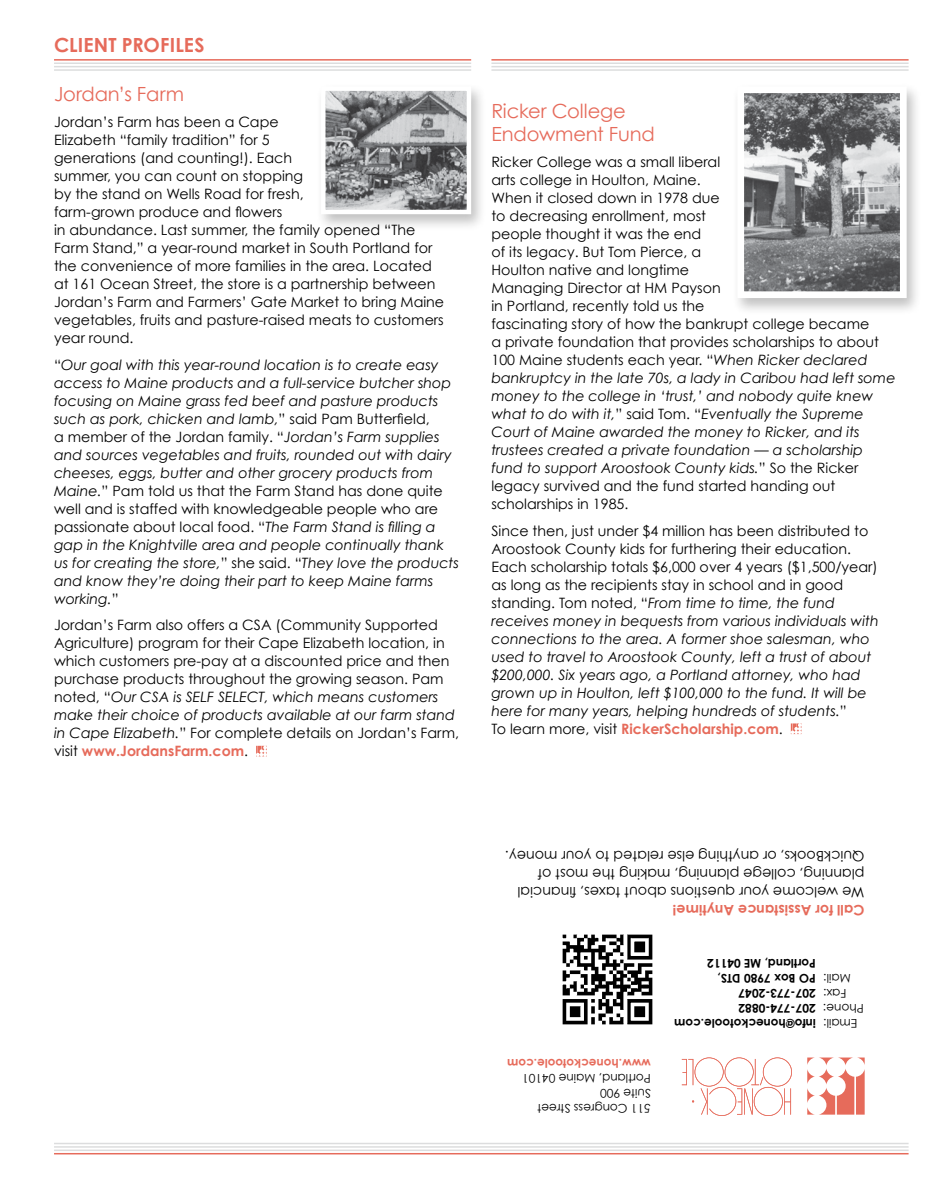
<style>
.page{position:relative;width:943px;height:1188px;background:#fff}
.page>*{position:absolute;margin:0;border:0;box-sizing:border-box;transform-origin:0 0}
.t1{font:19.5px/22.5px "Century Gothic";letter-spacing:-.01em;color:#e66b5b}
.t2{font:700 19.5px "Century Gothic";letter-spacing:.01em;color:#e66b5b}
.t3{font:14.25px/18px "Century Gothic";color:#000}
.t4{font:italic 14.25px/18px "Century Gothic";color:#000}
.t5{font:700 14.25px "Century Gothic";color:#e66b5b}
.t6{font:700 12px "Century Gothic";color:#000}
.t7{font:12px/15px "Century Gothic";color:#000}
.t8{font:700 12px "Century Gothic";color:#e66b5b}
.s1{font-style:normal}
.s2{font-style:italic}
.s3{font-weight:700;color:#e66b5b}
.s4{font-weight:700;font-style:normal;color:#e66b5b}
</style>
<div class="page">
<img style="left:562px;top:934px;width:91px;height:91px">
<hr style="left:54px;top:1153px;width:854px;height:1px;background:#e66b5b">
<hr style="left:54px;top:1150px;width:854px;height:1px;background:#dcddde">
<hr style="left:54px;top:1146px;width:854px;height:2px;background:#dcddde">
<hr style="left:54px;top:1143px;width:854px;height:1px;background:#dcddde">
<div style="left:731px;top:83px;width:190px;height:233px;background:#000;opacity:.25"></div>
<img style="left:745px;top:94px;width:153px;height:196px">
<div style="left:737px;top:86px;width:169px;height:212px;border:7px solid #fff"></div>
<div style="left:315px;top:83px;width:171px;height:149px;background:#000;opacity:.25"></div>
<img style="left:326px;top:91px;width:140px;height:118px">
<div style="left:321px;top:86px;width:150px;height:128px;border:4px solid #fff"></div>
<hr style="left:54px;top:59px;width:417px;height:2px;background:#e66b5b">
<hr style="left:54px;top:62px;width:417px;height:2px;background:#dcddde">
<hr style="left:54px;top:66px;width:417px;height:1px;background:#dcddde">
<hr style="left:54px;top:69px;width:417px;height:2px;background:#dcddde">
<hr style="left:491px;top:59px;width:417px;height:2px;background:#e66b5b">
<hr style="left:491px;top:62px;width:417px;height:2px;background:#dcddde">
<hr style="left:491px;top:66px;width:417px;height:1px;background:#dcddde">
<hr style="left:491px;top:69px;width:417px;height:2px;background:#dcddde">
<svg style="left:807px;top:1058px;width:57px;height:57px"></svg>
<svg style="left:681px;top:1057px;width:110px;height:59px"></svg>
<svg style="left:790px;top:723px;width:11px;height:11px"></svg>
<svg style="left:256px;top:746px;width:11px;height:10px"></svg>
<h1 class="t2" style="left:54px;top:33px;width:140px">client profiles</h1>
<h1 class="t1" style="left:54px;top:82px;width:131px">Jordan’s Farm</h1>
<p class="t3" style="left:54px;top:113px;width:391px">Jordan’s Farm has been a Cape<br>Elizabeth “family tradition” for 5<br>generations (and counting!). Each<br>summer, you can count on stopping<br>by the stand on Wells Road for fresh,<br>farm-grown produce and flowers<br>in abundance. Last summer, the family opened “The Farm Stand,” a year-round market in South Portland for the convenience of more families in the area. Located at 161 Ocean Street, the store is a partnership between Jordan’s Farm and Farmers’ Gate Market to bring Maine vegetables, fruits and pasture-raised meats to customers year round.</p>
<p class="t4" style="left:54px;top:355px;width:406px"><span class="s1">“</span>Our goal with this year-round location is to create easy access to Maine products and a full-service butcher shop focusing on Maine grass fed beef and pasture products such as pork, chicken and lamb,<span class="s1">” said Pam Butterfield,<br>a member of the Jordan family. “</span>Jordan’s Farm supplies and sources vegetables and fruits, rounded out with dairy cheeses, eggs, butter and other grocery products from Maine.<span class="s1">” Pam told us that the Farm Stand has done quite well and is staffed with knowledgeable people who are passionate about local food. “</span>The Farm Stand is filling a gap in the Knightville area and people continually thank us for creating the store,<span class="s1">” she said. “</span>They love the products and know they’re doing their part to keep Maine farms working.<span class="s1">”</span></p>
<p class="t3" style="left:54px;top:616px;width:406px">Jordan’s Farm also offers a CSA (Community Supported Agriculture) program for their Cape Elizabeth location, in which customers pre-pay at a discounted price and then purchase products throughout the growing season. Pam noted, “<span class="s2">Our CSA is SELF SELECT, which means customers make their choice of products available at our farm stand in Cape Elizabeth.</span>” For complete details on Jordan’s Farm, visit <span class="s3">www.JordansFarm.com</span>.</p>
<h1 class="t1" style="left:491px;top:100px;width:165px">Ricker College<br>Endowment Fund</h1>
<p class="t3" style="left:491px;top:153px;width:405px">Ricker College was a small liberal<br>arts college in Houlton, Maine.<br>When it closed down in 1978 due<br>to decreasing enrollment, most<br>people thought it was the end<br>of its legacy. But Tom Pierce, a<br>Houlton native and longtime<br>Managing Director at HM Payson<br>in Portland, recently told us the<br>fascinating story of how the bankrupt college became<br>a private foundation that provides scholarships to about 100 Maine students each year. “<span class="s2">When Ricker declared bankruptcy in the late 70s, a lady in Caribou had left some money to the college in ‘trust,’ and nobody quite knew what to do with it,</span>” said Tom. “<span class="s2">Eventually the Supreme Court of Maine awarded the money to Ricker, and its trustees created a private foundation — a scholarship fund to support Aroostook County kids.</span>” So the Ricker legacy survived and the fund started handing out scholarships in 1985.</p>
<p class="t4" style="left:491px;top:522px;width:388px"><span class="s1">Since then, just under $4 million has been distributed to Aroostook County kids for furthering their education.<br>Each scholarship totals $6,000 over 4 years ($1,500/year) as long as the recipients stay in school and in good standing. Tom noted, “</span>From time to time, the fund receives money in bequests from various individuals with connections to the area. A former shoe salesman, who used to travel to Aroostook County, left a trust of about $200,000. Six years ago, a Portland attorney, who had grown up in Houlton, left $100,000 to the fund. It will be here for many years, helping hundreds of students.<span class="s1">”<br>To learn more, visit</span> <span class="s4">RickerScholarship.com</span><span class="s1">.</span></p>
<p class="t3" style="left:864px;top:901px;width:360px;rotate:-180deg">We welcome your questions about taxes, financial planning, college planning, making the most of<br>QuickBooks, or anything else related to your money.</p>
<p class="t5" style="left:864px;top:919px;width:193px;rotate:-180deg">Call for Assistance Anytime!</p>
<p class="t6" style="left:815px;top:971px;width:110px;rotate:-180deg">Portland, ME 04112</p>
<p class="t6" style="left:815px;top:986px;width:100px;rotate:-180deg">PO Box 7980 DTS,</p>
<p class="t7" style="left:850px;top:986px;width:29px;rotate:-180deg">Mail:</p>
<p class="t6" style="left:815px;top:1001px;width:79px;rotate:-180deg">207-773-2047</p>
<p class="t7" style="left:846px;top:1001px;width:25px;rotate:-180deg">Fax:</p>
<p class="t6" style="left:815px;top:1016px;width:79px;rotate:-180deg">207-774-0882</p>
<p class="t7" style="left:863px;top:1016px;width:42px;rotate:-180deg">Phone:</p>
<p class="t8" style="left:650px;top:1071px;width:145px;rotate:-180deg">www.honeckotoole.com</p>
<p class="t7" style="left:650px;top:1116px;width:130px;rotate:-180deg">511 Congress Street<br>Suite 900<br>Portland, Maine 04101</p>
<p class="t6" style="left:815px;top:1031px;width:143px;rotate:-180deg">info@honeckotoole.com</p>
<p class="t7" style="left:857px;top:1031px;width:36px;rotate:-180deg">Email:</p>
</div>
